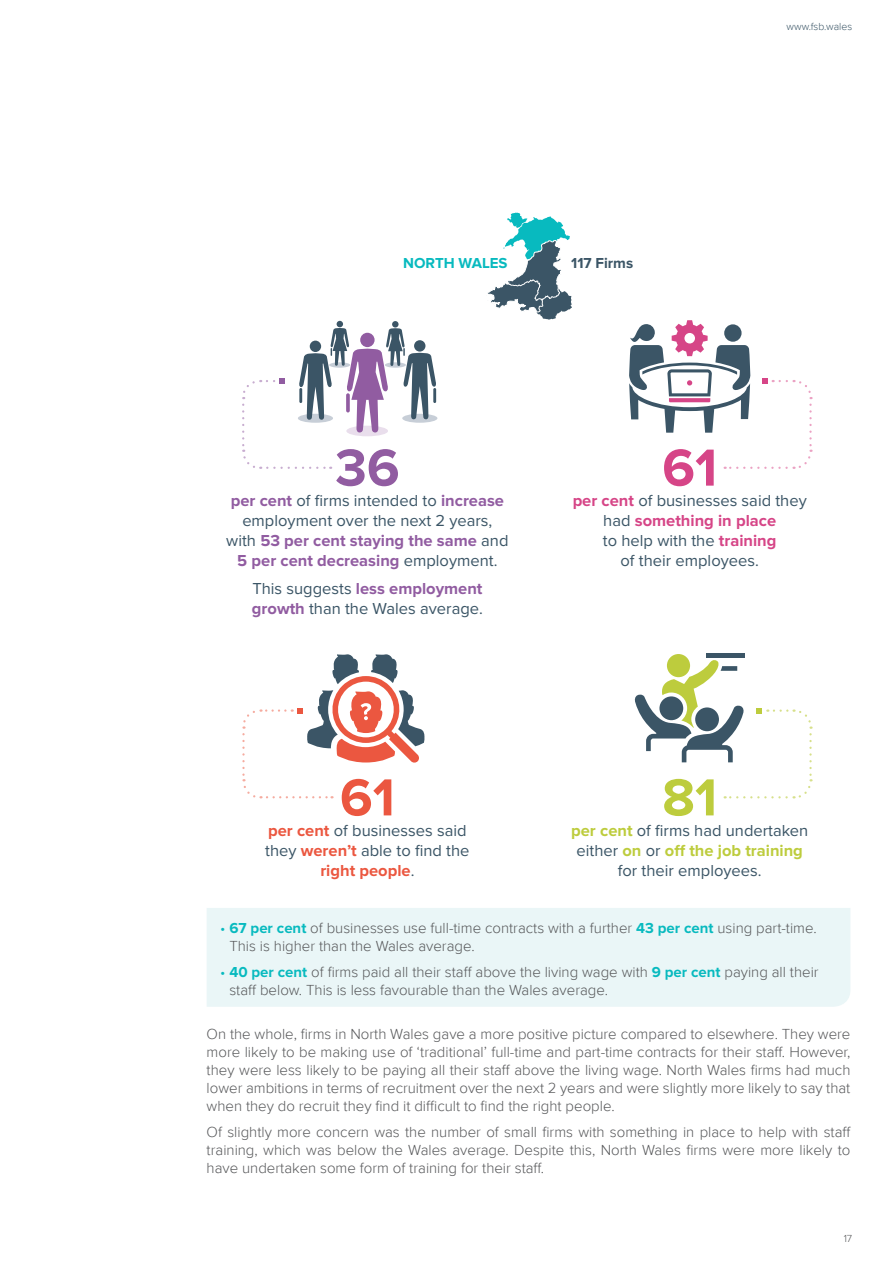
<style>
.page{position:relative;width:893px;height:1263px;background:#fff}
.page>*{position:absolute;margin:0;border:0;box-sizing:border-box;transform-origin:0 0}
.t1{font:700 54px "Proxima Nova";color:#d64587}
.t2{font:700 54px "Proxima Nova";color:#eb5740}
.t3{font:700 54px "Proxima Nova";color:#bdcc3d}
.t4{font:700 54px "Proxima Nova";color:#915ca1}
.t5{font:16.5px/19.8px "Proxima Nova";color:#3b5566;text-align:center}
.FSB_Body_Text{font:300 15px/18px "Proxima Nova";color:#57585a}
.FSB_Body_Text-2{font:700 15px "Proxima Nova";color:#08babf}
.FSB_Body_Text-3{font:700 15px "Proxima Nova";color:#3b5566}
.t6{font:300 10.5px "Proxima Nova";color:#3b5566}
.t7{font:300 10.5px "Proxima Nova";color:#57585a}
.s1{font-weight:700;color:#915ca1}
.s2{font-weight:700;color:#d64587}
.s3{font-weight:700;color:#eb5740}
.s4{font-weight:700;color:#bdcc3d}
.s5{color:#08babf}
.s6{font-weight:700;color:#08babf}
</style>
<div class="page">
<div style="left:346px;top:426px;width:42px;height:10px;background:#e9deec;border-radius:50%"></div>
<div style="left:207px;top:908px;width:643px;height:99px;background:#eaf6f7"></div>
<svg style="left:488px;top:212px;width:84px;height:108px"></svg>
<svg style="left:629px;top:320px;width:121px;height:113px"></svg>
<svg style="left:298px;top:321px;width:139px;height:112px"></svg>
<svg style="left:242px;top:405px;width:19px;height:64px"></svg>
<svg style="left:267px;top:467px;width:64px;height:2px"></svg>
<svg style="left:242px;top:378px;width:42px;height:21px"></svg>
<svg style="left:780px;top:380px;width:33px;height:19px"></svg>
<svg style="left:793px;top:405px;width:19px;height:64px"></svg>
<svg style="left:725px;top:467px;width:62px;height:2px"></svg>
<svg style="left:762px;top:378px;width:5px;height:6px"></svg>
<svg style="left:242px;top:654px;width:183px;height:145px"></svg>
<div style="left:667px;top:654px;width:23px;height:23px;background:#bdcc3d;border-radius:50%"></div>
<div style="left:706px;top:653px;width:39px;height:5px;background:#3b5566"></div>
<svg style="left:634px;top:659px;width:179px;height:140px"></svg>
<p class="t6" style="left:787px;top:20px;width:67px">www.fsb.wales</p>
<p class="FSB_Body_Text-2" style="left:403px;top:255px;width:106px">NORTH WALES</p>
<p class="FSB_Body_Text-3" style="left:571px;top:255px;width:64px">117 Firms</p>
<p class="t4" style="left:335px;top:436px;width:66px">36</p>
<p class="t1" style="left:662px;top:436px;width:57px">61</p>
<p class="t5" style="left:226px;top:491px;width:284px"><span class="s1">per cent</span> of firms intended to <span class="s1">increase </span>employment over the next 2 years, with <span class="s1">53 per cent staying the same</span> and <span class="s1">5 per cent decreasing</span> employment.</p>
<p class="t5" style="left:252px;top:579px;width:232px;text-align:left">This suggests <span class="s1">less employment growth</span> than the Wales average.</p>
<p class="t5" style="left:573px;top:491px;width:236px"><span class="s2">per cent</span> of businesses said they had <span class="s2">something in place<br></span>to help with the <span class="s2">training<br></span>of their employees.</p>
<p class="t2" style="left:340px;top:766px;width:57px">61</p>
<p class="t3" style="left:662px;top:766px;width:56px">81</p>
<p class="t5" style="left:265px;top:821px;width:206px"><span class="s3">per cent</span> of businesses said they <span class="s3">weren’t</span> able to find the <span class="s3">right people</span>.</p>
<p class="t5" style="left:571px;top:821px;width:239px"><span class="s4">per cent</span> of firms had undertaken either <span class="s4">on</span> or <span class="s4">off the job training </span>for their employees.</p>
<p class="FSB_Body_Text" style="left:229px;top:919px;width:589px;text-indent:-9px"><span class="s5">•</span> <span class="s6">67 per cent</span> of businesses use full-time contracts with a further <span class="s6">43 per cent</span> using part-time.<br>This is higher than the Wales average.</p>
<p class="FSB_Body_Text" style="left:229px;top:963px;width:591px;text-indent:-9px"><span class="s5">•</span> <span class="s6">40 per cent</span> of firms paid all their staff above the living wage with <span class="s6">9 per cent</span> paying all their staff below. This is less favourable than the Wales average.</p>
<p class="FSB_Body_Text" style="left:207px;top:1025px;width:645px;text-align:justify">On the whole, firms in North Wales gave a more positive picture compared to elsewhere. They were more likely to be making use of ‘traditional’ full-time and part-time contracts for their staff. However, they were less likely to be paying all their staff above the living wage. North Wales firms had much lower ambitions in terms of recruitment over the next 2 years and were slightly more likely to say that when they do recruit they find it difficult to find the right people.</p>
<p class="FSB_Body_Text" style="left:207px;top:1123px;width:646px;text-align:justify">Of slightly more concern was the number of small firms with something in place to help with staff training, which was below the Wales average. Despite this, North Wales firms were more likely to have undertaken some form of training for their staff.</p>
<p class="t7" style="left:844px;top:1232px;width:10px">17</p>
</div>
